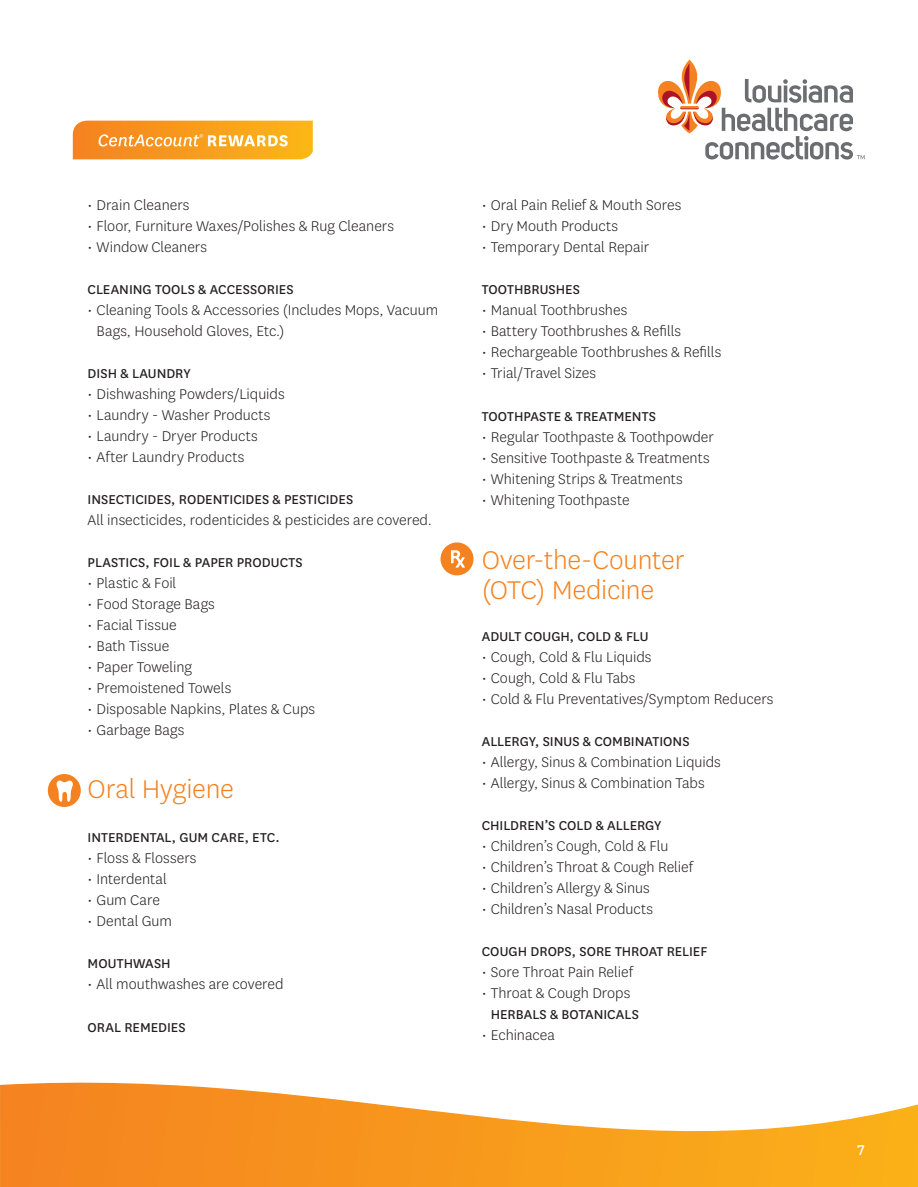
<style>
.page{position:relative;width:918px;height:1187px;background:#fff}
.page>*{position:absolute;margin:0;border:0;box-sizing:border-box;transform-origin:0 0}
.t1{font:300 30px/30px "National";letter-spacing:-.005em;color:#f58220}
.t2{font:300 16.5px/21px "Centene Sans";color:#231f20}
.t3{font:16.5px "National";color:#fff}
.t4{font:15px "National";color:#231f20}
</style>
<div class="page">
<svg style="left:0;top:1082px;width:917px;height:105px"></svg>
<svg style="left:658px;top:60px;width:206px;height:100px"></svg>
<svg style="left:73px;top:121px;width:240px;height:38px;background:#f8a533"></svg>
<div style="left:440px;top:542px;width:33px;height:33px;background:#f58220;border-radius:50%"></div>
<svg style="left:451px;top:550px;width:14px;height:18px"></svg>
<div style="left:48px;top:774px;width:33px;height:33px;background:#f58220;border-radius:50%"></div>
<svg style="left:56px;top:780px;width:17px;height:22px"></svg>
<p class="t2" style="left:88px;top:194px;width:103px">• Drain Cleaners</p>
<p class="t2" style="left:88px;top:215px;width:308px">• Floor, Furniture Waxes/Polishes &amp; Rug Cleaners</p>
<p class="t2" style="left:88px;top:236px;width:121px">• Window Cleaners</p>
<p class="t4" style="left:88px;top:279px;width:207px">CLEANING TOOLS &amp; ACCESSORIES</p>
<p class="t2" style="left:97px;top:299px;width:343px;text-indent:-9px">• Cleaning Tools &amp; Accessories (Includes Mops, Vacuum<br>Bags, Household Gloves, Etc.)</p>
<p class="t4" style="left:88px;top:364px;width:105px">DISH &amp; LAUNDRY</p>
<p class="t2" style="left:88px;top:383px;width:198px">• Dishwashing Powders/Liquids</p>
<p class="t2" style="left:88px;top:404px;width:184px">• Laundry - Washer Products</p>
<p class="t2" style="left:88px;top:425px;width:171px">• Laundry - Dryer Products</p>
<p class="t2" style="left:88px;top:446px;width:158px">• After Laundry Products</p>
<p class="t4" style="left:88px;top:490px;width:267px">INSECTICIDES, RODENTICIDES &amp; PESTICIDES</p>
<p class="t2" style="left:88px;top:509px;width:346px">All insecticides, rodenticides &amp; pesticides are covered.</p>
<p class="t4" style="left:88px;top:553px;width:217px">PLASTICS, FOIL &amp; PAPER PRODUCTS</p>
<p class="t2" style="left:88px;top:572px;width:90px">• Plastic &amp; Foil</p>
<p class="t2" style="left:88px;top:593px;width:129px">• Food Storage Bags</p>
<p class="t2" style="left:88px;top:614px;width:90px">• Facial Tissue</p>
<p class="t2" style="left:88px;top:635px;width:83px">• Bath Tissue</p>
<p class="t2" style="left:88px;top:656px;width:106px">• Paper Toweling</p>
<p class="t2" style="left:88px;top:677px;width:145px">• Premoistened Towels</p>
<p class="t2" style="left:88px;top:698px;width:229px">• Disposable Napkins, Plates &amp; Cups</p>
<p class="t2" style="left:88px;top:719px;width:98px">• Garbage Bags</p>
<p class="t1" style="left:88px;top:773px;width:148px">Oral Hygiene</p>
<p class="t4" style="left:88px;top:827px;width:193px">INTERDENTAL, GUM CARE, ETC.</p>
<p class="t2" style="left:88px;top:846px;width:110px">• Floss &amp; Flossers</p>
<p class="t2" style="left:88px;top:867px;width:81px">• Interdental</p>
<p class="t2" style="left:88px;top:888px;width:74px">• Gum Care</p>
<p class="t2" style="left:88px;top:909px;width:86px">• Dental Gum</p>
<p class="t4" style="left:88px;top:954px;width:85px">MOUTHWASH</p>
<p class="t2" style="left:88px;top:973px;width:197px">• All mouthwashes are covered</p>
<p class="t4" style="left:88px;top:1017px;width:99px">ORAL REMEDIES</p>
<p class="t2" style="left:481px;top:194px;width:201px">• Oral Pain Relief &amp; Mouth Sores</p>
<p class="t2" style="left:481px;top:215px;width:138px">• Dry Mouth Products</p>
<p class="t2" style="left:481px;top:236px;width:169px">• Temporary Dental Repair</p>
<p class="t4" style="left:481px;top:280px;width:100px">TOOTHBRUSHES</p>
<p class="t2" style="left:481px;top:299px;width:147px">• Manual Toothbrushes</p>
<p class="t2" style="left:481px;top:320px;width:201px">• Battery Toothbrushes &amp; Refills</p>
<p class="t2" style="left:481px;top:341px;width:241px">• Rechargeable Toothbrushes &amp; Refills</p>
<p class="t2" style="left:481px;top:362px;width:116px">• Trial/Travel Sizes</p>
<p class="t4" style="left:481px;top:406px;width:176px">TOOTHPASTE &amp; TREATMENTS</p>
<p class="t2" style="left:481px;top:426px;width:234px">• Regular Toothpaste &amp; Toothpowder</p>
<p class="t2" style="left:481px;top:447px;width:229px">• Sensitive Toothpaste &amp; Treatments</p>
<p class="t2" style="left:481px;top:468px;width:203px">• Whitening Strips &amp; Treatments</p>
<p class="t2" style="left:481px;top:489px;width:149px">• Whitening Toothpaste</p>
<p class="t1" style="left:481px;top:543px;width:204px">Over-the-Counter (OTC) Medicine</p>
<p class="t4" style="left:481px;top:626px;width:168px">ADULT COUGH, COLD &amp; FLU</p>
<p class="t2" style="left:481px;top:645px;width:171px">• Cough, Cold &amp; Flu Liquids</p>
<p class="t2" style="left:481px;top:666px;width:155px">• Cough, Cold &amp; Flu Tabs</p>
<p class="t2" style="left:481px;top:687px;width:293px">• Cold &amp; Flu Preventatives/Symptom Reducers</p>
<p class="t4" style="left:481px;top:731px;width:209px">ALLERGY, SINUS &amp; COMBINATIONS</p>
<p class="t2" style="left:481px;top:750px;width:240px">• Allergy, Sinus &amp; Combination Liquids</p>
<p class="t2" style="left:481px;top:771px;width:224px">• Allergy, Sinus &amp; Combination Tabs</p>
<p class="t4" style="left:481px;top:815px;width:181px">CHILDREN’S COLD &amp; ALLERGY</p>
<p class="t2" style="left:481px;top:834px;width:188px">• Children’s Cough, Cold &amp; Flu</p>
<p class="t2" style="left:481px;top:855px;width:213px">• Children’s Throat &amp; Cough Relief</p>
<p class="t2" style="left:481px;top:876px;width:169px">• Children’s Allergy &amp; Sinus</p>
<p class="t2" style="left:481px;top:897px;width:173px">• Children’s Nasal Products</p>
<p class="t4" style="left:481px;top:941px;width:227px">COUGH DROPS, SORE THROAT RELIEF</p>
<p class="t2" style="left:481px;top:960px;width:153px">• Sore Throat Pain Relief</p>
<p class="t2" style="left:481px;top:981px;width:150px">• Throat &amp; Cough Drops</p>
<p class="t4" style="left:490px;top:1004px;width:150px">HERBALS &amp; BOTANICALS</p>
<p class="t2" style="left:481px;top:1023px;width:75px">• Echinacea</p>
<p class="t3" style="left:857px;top:1139px;width:9px">7</p>
</div>
